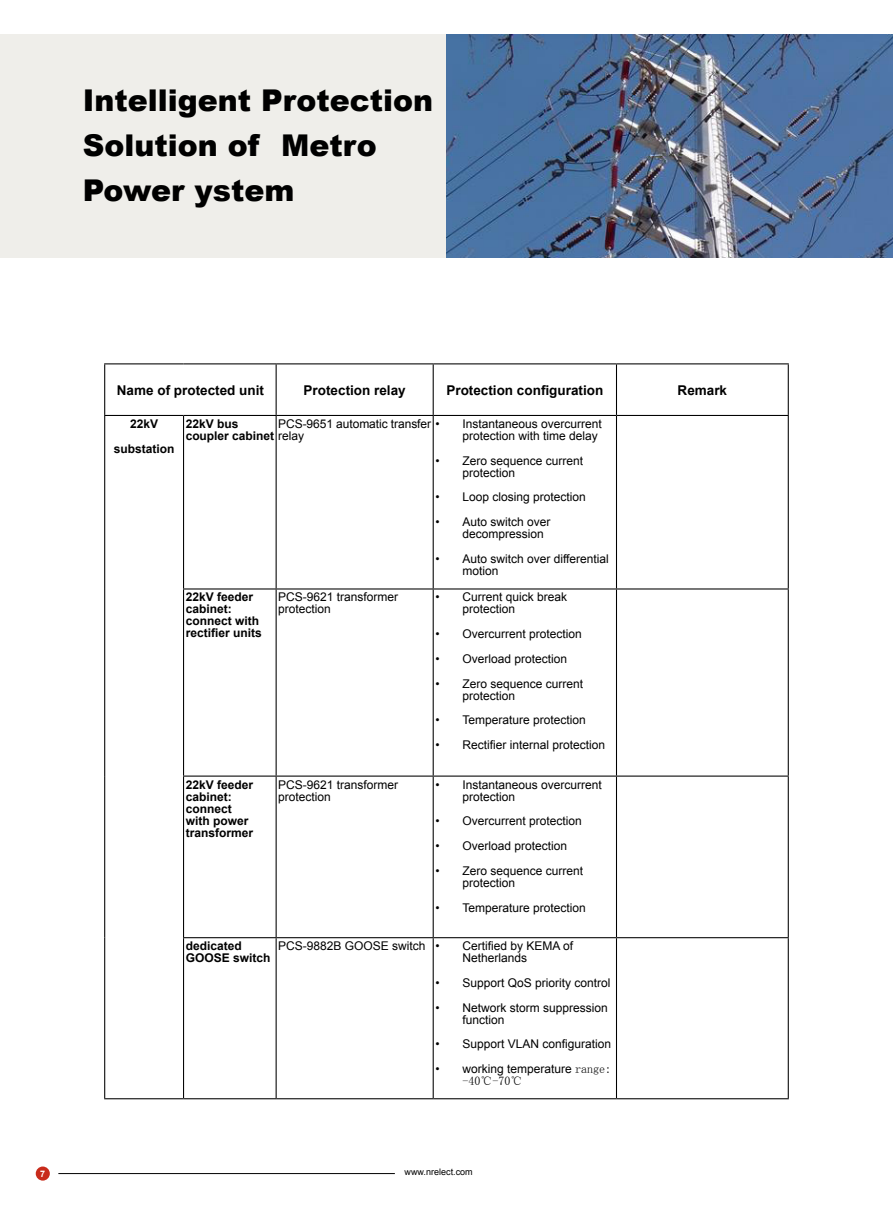
<style>
.page{position:relative;width:893px;height:1212px;background:#fff}
.page>*{position:absolute;margin:0;border:0;box-sizing:border-box;transform-origin:0 0}
.t1{font:900 30px/45px "Arial";color:#000}
.t2{font:700 13.5px "Arial";color:#000}
.t3{font:12px/12px "Arial";color:#000}
.t4{font:700 12px/12px "Arial";color:#000}
.t5{font:12px "Sim Sun";color:#000}
.t6{font:9px "Arial";color:#000}
.t7{font:700 9px "Arial";color:#fff}
.s1{font-weight:400}
.s2{font-family:"Sim Sun"}
</style>
<div class="page">
<div style="left:36px;top:1166px;width:14px;height:14px;background:#c82b1b;border-radius:50%"></div>
<hr style="left:58px;top:1173px;width:337px;height:1px;background:#000">
<div style="left:0;top:34px;width:495px;height:223px;background:#efeeea"></div>
<img style="left:446px;top:34px;width:447px;height:223px">
<hr style="left:104px;top:363px;width:80px;height:1px;background:#000">
<hr style="left:104px;top:364px;width:1px;height:51px;background:#000">
<hr style="left:184px;top:363px;width:92px;height:1px;background:#000">
<hr style="left:276px;top:363px;width:157px;height:1px;background:#000">
<hr style="left:276px;top:364px;width:1px;height:51px;background:#000">
<hr style="left:433px;top:363px;width:183px;height:1px;background:#000">
<hr style="left:433px;top:364px;width:1px;height:51px;background:#000">
<hr style="left:616px;top:363px;width:173px;height:1px;background:#000">
<hr style="left:616px;top:364px;width:1px;height:51px;background:#000">
<hr style="left:788px;top:364px;width:1px;height:51px;background:#000">
<hr style="left:104px;top:415px;width:80px;height:1px;background:#000">
<hr style="left:104px;top:416px;width:1px;height:173px;background:#000">
<hr style="left:184px;top:415px;width:92px;height:1px;background:#000">
<hr style="left:183px;top:416px;width:1px;height:172px;background:#000">
<hr style="left:276px;top:415px;width:157px;height:1px;background:#000">
<hr style="left:276px;top:416px;width:1px;height:172px;background:#000">
<hr style="left:433px;top:415px;width:183px;height:1px;background:#000">
<hr style="left:433px;top:416px;width:1px;height:172px;background:#000">
<hr style="left:616px;top:415px;width:173px;height:1px;background:#000">
<hr style="left:616px;top:416px;width:1px;height:172px;background:#000">
<hr style="left:788px;top:416px;width:1px;height:172px;background:#000">
<hr style="left:104px;top:589px;width:1px;height:187px;background:#000">
<hr style="left:183px;top:588px;width:93px;height:1px;background:#000">
<hr style="left:183px;top:589px;width:1px;height:186px;background:#000">
<hr style="left:276px;top:588px;width:157px;height:1px;background:#000">
<hr style="left:276px;top:589px;width:1px;height:186px;background:#000">
<hr style="left:433px;top:588px;width:183px;height:1px;background:#000">
<hr style="left:433px;top:589px;width:1px;height:186px;background:#000">
<hr style="left:616px;top:588px;width:173px;height:1px;background:#000">
<hr style="left:616px;top:589px;width:1px;height:186px;background:#000">
<hr style="left:788px;top:589px;width:1px;height:186px;background:#000">
<hr style="left:104px;top:776px;width:1px;height:162px;background:#000">
<hr style="left:183px;top:775px;width:93px;height:2px;background:#000">
<hr style="left:183px;top:777px;width:1px;height:160px;background:#000">
<hr style="left:276px;top:775px;width:157px;height:2px;background:#000">
<hr style="left:276px;top:777px;width:1px;height:160px;background:#000">
<hr style="left:433px;top:775px;width:183px;height:2px;background:#000">
<hr style="left:433px;top:777px;width:1px;height:160px;background:#000">
<hr style="left:616px;top:775px;width:173px;height:2px;background:#000">
<hr style="left:616px;top:777px;width:1px;height:160px;background:#000">
<hr style="left:788px;top:777px;width:1px;height:160px;background:#000">
<hr style="left:104px;top:938px;width:1px;height:160px;background:#000">
<hr style="left:183px;top:937px;width:93px;height:1px;background:#000">
<hr style="left:183px;top:938px;width:1px;height:160px;background:#000">
<hr style="left:276px;top:937px;width:157px;height:1px;background:#000">
<hr style="left:276px;top:938px;width:1px;height:160px;background:#000">
<hr style="left:433px;top:937px;width:183px;height:1px;background:#000">
<hr style="left:433px;top:938px;width:1px;height:160px;background:#000">
<hr style="left:616px;top:937px;width:173px;height:1px;background:#000">
<hr style="left:616px;top:938px;width:1px;height:160px;background:#000">
<hr style="left:788px;top:938px;width:1px;height:160px;background:#000">
<hr style="left:104px;top:1098px;width:80px;height:1px;background:#000">
<hr style="left:184px;top:1098px;width:92px;height:1px;background:#000">
<hr style="left:276px;top:1098px;width:157px;height:1px;background:#000">
<hr style="left:433px;top:1098px;width:183px;height:1px;background:#000">
<hr style="left:616px;top:1098px;width:173px;height:1px;background:#000">
<h1 class="t1" style="left:83px;top:77px;width:352px">Intelligent Protection<br>Solution of Metro<br>Power ystem</h1>
<p class="t2" style="left:117px;top:381px;width:149px">Name of protected unit</p>
<p class="t2" style="left:304px;top:381px;width:104px">Protection relay</p>
<p class="t2" style="left:446px;top:381px;width:158px">Protection configuration</p>
<p class="t2" style="left:678px;top:381px;width:51px">Remark</p>
<p class="t4" style="left:114px;top:412px;width:62px;line-height:24.8px;text-align:center">22kV substation</p>
<p class="t4" style="left:186px;top:418px;width:120px">22kV bus<br>coupler cabinet <span class="s1">relay</span></p>
<p class="t3" style="left:462px;top:418px;width:141px;text-indent:-184px">PCS-9651 automatic transfer • Instantaneous overcurrent protection with time delay</p>
<p class="t3" style="left:462px;top:454px;width:122px;text-indent:-27px">• Zero sequence current protection</p>
<p class="t3" style="left:435px;top:491px;width:152px">• Loop closing protection</p>
<p class="t3" style="left:462px;top:516px;width:90px;text-indent:-27px">• Auto switch over decompression</p>
<p class="t3" style="left:462px;top:553px;width:148px;text-indent:-27px">• Auto switch over differential motion</p>
<p class="t4" style="left:186px;top:592px;width:78px">22kV feeder cabinet: connect with rectifier units</p>
<p class="t3" style="left:278px;top:591px;width:122px">PCS-9621 transformer protection</p>
<p class="t3" style="left:462px;top:591px;width:106px;text-indent:-27px">• Current quick break protection</p>
<p class="t3" style="left:435px;top:628px;width:148px">• Overcurrent protection</p>
<p class="t3" style="left:435px;top:653px;width:133px">• Overload protection</p>
<p class="t3" style="left:462px;top:678px;width:122px;text-indent:-27px">• Zero sequence current protection</p>
<p class="t3" style="left:435px;top:714px;width:152px">• Temperature protection</p>
<p class="t3" style="left:435px;top:739px;width:171px">• Rectifier internal protection</p>
<p class="t4" style="left:186px;top:779px;width:69px">22kV feeder cabinet: connect with power transformer</p>
<p class="t3" style="left:278px;top:778px;width:122px">PCS-9621 transformer protection</p>
<p class="t3" style="left:462px;top:778px;width:141px;text-indent:-27px">• Instantaneous overcurrent protection</p>
<p class="t3" style="left:435px;top:815px;width:148px">• Overcurrent protection</p>
<p class="t3" style="left:435px;top:840px;width:133px">• Overload protection</p>
<p class="t3" style="left:462px;top:865px;width:122px;text-indent:-27px">• Zero sequence current protection</p>
<p class="t3" style="left:435px;top:901px;width:152px">• Temperature protection</p>
<p class="t4" style="left:186px;top:940px;width:86px">dedicated<br>GOOSE switch</p>
<p class="t3" style="left:278px;top:940px;width:163px">PCS-9882B GOOSE switch •</p>
<p class="t3" style="left:462px;top:940px;width:112px">Certified by KEMA of<br>Netherlands</p>
<p class="t3" style="left:435px;top:977px;width:177px">• Support QoS priority control</p>
<p class="t3" style="left:462px;top:1001px;width:147px;text-indent:-27px">• Network storm suppression function</p>
<p class="t3" style="left:435px;top:1038px;width:177px">• Support VLAN configuration</p>
<p class="t3" style="left:435px;top:1063px;width:177px">• working temperature <span class="s2">range:</span></p>
<p class="t5" style="left:462px;top:1075px;width:61px">-40℃-70℃</p>
<p class="t7" style="left:40px;top:1167px;width:7px">7</p>
<p class="t6" style="left:405px;top:1166px;width:70px">www.nrelect.com</p>
</div>
